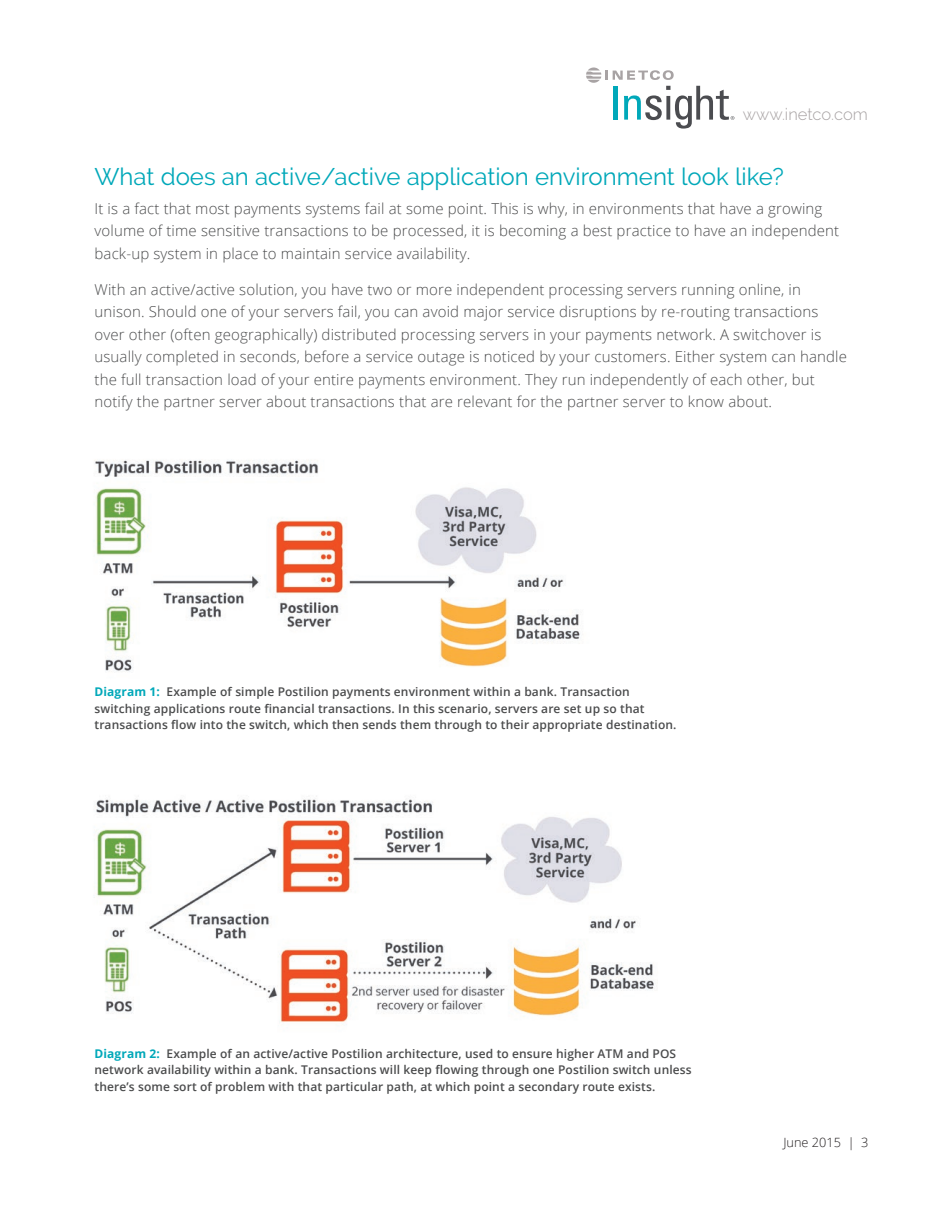
<style>
.page{position:relative;width:945px;height:1215px;background:#fff}
.page>*{position:absolute;margin:0;border:0;box-sizing:border-box;transform-origin:0 0}
.NEW_PARAGRAPH_TITLE{font:24px "Raleway";color:#00a8b9}
.t1{font:300 16.5px "Raleway";color:#a8a3a4}
.NEW_PARAGRAPH{font:300 15px/22.5px "Open Sans";letter-spacing:.01em;color:#4b4c4d}
.t2{font:300 12.75px "Open Sans";color:#231f20}
.NEW_CAPTION_TEXT{font:600 12px/16.5px "Open Sans";letter-spacing:.01em;color:#4b4c4d}
.s1{font-weight:700;color:#00a8b9}
</style>
<div class="page">
<svg style="left:586px;top:68px;width:148px;height:61px"></svg>
<img style="left:94px;top:460px;width:486px;height:212px">
<img style="left:95px;top:796px;width:559px;height:226px">
<p class="t1" style="left:743px;top:104px;width:127px">www.inetco.com</p>
<p class="NEW_PARAGRAPH_TITLE" style="left:94px;top:162px;width:691px">What does an active/active application environment look like?</p>
<p class="NEW_PARAGRAPH" style="left:94px;top:197px;width:746px">It is a fact that most payments systems fail at some point. This is why, in environments that have a growing volume of time sensitive transactions to be processed, it is becoming a best practice to have an independent back-up system in place to maintain service availability.</p>
<p class="NEW_PARAGRAPH" style="left:94px;top:278px;width:754px">With an active/active solution, you have two or more independent processing servers running online, in unison. Should one of your servers fail, you can avoid major service disruptions by re-routing transactions over other (often geographically) distributed processing servers in your payments network. A switchover is usually completed in seconds, before a service outage is noticed by your customers. Either system can handle the full transaction load of your entire payments environment. They run independently of each other, but notify the partner server about transactions that are relevant for the partner server to know about.</p>
<p class="NEW_CAPTION_TEXT" style="left:94px;top:684px;width:584px"><span class="s1">Diagram 1:</span> Example of simple Postilion payments environment within a bank. Transaction switching applications route financial transactions. In this scenario, servers are set up so that transactions flow into the switch, which then sends them through to their appropriate destination.</p>
<p class="NEW_CAPTION_TEXT" style="left:94px;top:1045px;width:599px"><span class="s1">Diagram 2:</span> Example of an active/active Postilion architecture, used to ensure higher ATM and POS network availability within a bank. Transactions will keep flowing through one Postilion switch unless there’s some sort of problem with that particular path, at which point a secondary route exists.</p>
<p class="t2" style="left:783px;top:1134px;width:87px">June 2015 | 3</p>
</div>
